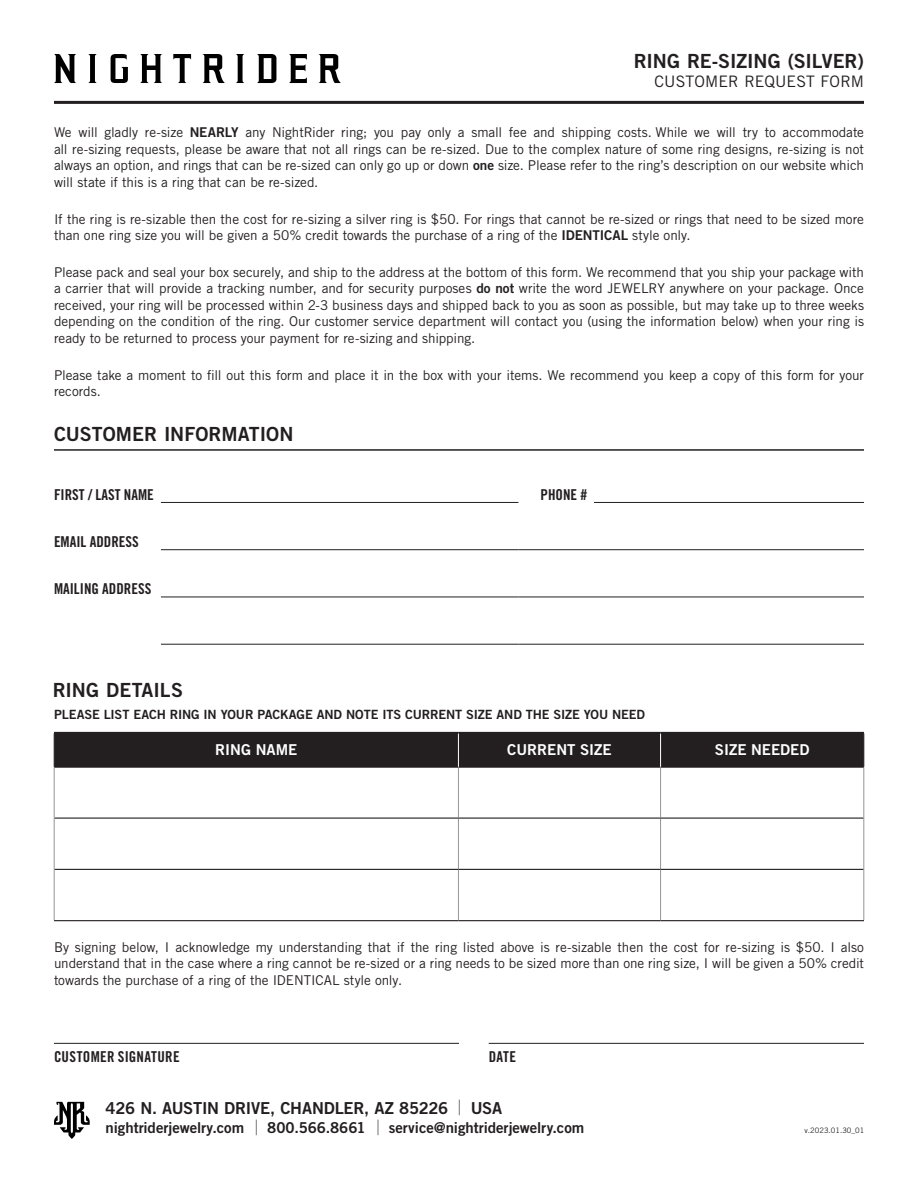
<style>
.page{position:relative;width:918px;height:1188px;background:#fff}
.page>*{position:absolute;margin:0;border:0;box-sizing:border-box;transform-origin:0 0}
.t1{font:19.5px "Trade Gothic LT Std Bd 2";color:#231f20}
.t2{font:16.5px "Trade Gothic LT Std Bd 2";letter-spacing:-.015em;color:#231f20}
.t3{font:15.9px "Trade Gothic LT Std";letter-spacing:.005em;color:#231f20}
.t4{font:15px "Trade Gothic LT Std Bd Cn 20";color:#231f20}
.t5{font:15px "Trade Gothic LT Std Bd 2";letter-spacing:-.005em;color:#231f20}
.t6{font:15px "Trade Gothic LT Std Bd 2";color:#fff}
.t7{font:13.5px/16.5px "Trade Gothic LT Std";letter-spacing:-.005em;color:#231f20;text-align:justify}
.t8{font:12.75px "Trade Gothic LT Std Bd 2";letter-spacing:-.01em;color:#231f20}
.t9{font:7.5px "Trade Gothic LT Std";color:#231f20}
.s1{font-family:"Trade Gothic LT Std Bd 2"}
.s2{font-family:"Trade Gothic LT Std";font-size:21px}
</style>
<div class="page">
<div style="left:55px;top:733px;width:809px;height:34px;background:#231f20"></div>
<hr style="left:489px;top:1043px;width:375px;height:1px;background:#231f20">
<hr style="left:54px;top:1043px;width:405px;height:1px;background:#231f20">
<hr style="left:54px;top:767px;width:404px;height:1px;background:#231f20">
<hr style="left:458px;top:767px;width:203px;height:1px;background:#231f20">
<hr style="left:661px;top:767px;width:203px;height:1px;background:#231f20">
<hr style="left:458px;top:733px;width:1px;height:34px;background:#fff">
<hr style="left:660px;top:733px;width:1px;height:34px;background:#fff">
<hr style="left:54px;top:732px;width:404px;height:1px;background:#231f20">
<hr style="left:458px;top:732px;width:203px;height:1px;background:#231f20">
<hr style="left:661px;top:732px;width:203px;height:1px;background:#231f20">
<hr style="left:458px;top:768px;width:1px;height:50px;background:#939598">
<hr style="left:660px;top:768px;width:1px;height:50px;background:#939598">
<hr style="left:458px;top:819px;width:1px;height:50px;background:#939598">
<hr style="left:660px;top:819px;width:1px;height:50px;background:#939598">
<hr style="left:458px;top:870px;width:1px;height:50px;background:#939598">
<hr style="left:660px;top:870px;width:1px;height:50px;background:#939598">
<hr style="left:54px;top:818px;width:404px;height:1px;background:#231f20">
<hr style="left:458px;top:818px;width:203px;height:1px;background:#231f20">
<hr style="left:661px;top:818px;width:203px;height:1px;background:#231f20">
<hr style="left:54px;top:869px;width:404px;height:1px;background:#231f20">
<hr style="left:458px;top:869px;width:203px;height:1px;background:#231f20">
<hr style="left:661px;top:869px;width:203px;height:1px;background:#231f20">
<hr style="left:54px;top:920px;width:404px;height:1px;background:#231f20">
<hr style="left:458px;top:920px;width:203px;height:1px;background:#231f20">
<hr style="left:661px;top:920px;width:203px;height:1px;background:#231f20">
<hr style="left:54px;top:733px;width:1px;height:34px;background:#231f20">
<hr style="left:864px;top:733px;width:1px;height:34px;background:#231f20">
<hr style="left:54px;top:768px;width:1px;height:50px;background:#939598">
<hr style="left:864px;top:768px;width:1px;height:50px;background:#939598">
<hr style="left:54px;top:818px;width:1px;height:51px;background:#939598">
<hr style="left:864px;top:818px;width:1px;height:51px;background:#939598">
<hr style="left:54px;top:869px;width:1px;height:51px;background:#939598">
<hr style="left:864px;top:869px;width:1px;height:51px;background:#939598">
<hr style="left:161px;top:644px;width:357px;height:1px;background:#231f20">
<hr style="left:518px;top:644px;width:76px;height:1px;background:#231f20">
<hr style="left:594px;top:644px;width:270px;height:1px;background:#231f20">
<hr style="left:161px;top:597px;width:357px;height:1px;background:#231f20">
<hr style="left:518px;top:597px;width:76px;height:1px;background:#231f20">
<hr style="left:594px;top:597px;width:270px;height:1px;background:#231f20">
<hr style="left:161px;top:549px;width:357px;height:1px;background:#231f20">
<hr style="left:518px;top:549px;width:76px;height:1px;background:#231f20">
<hr style="left:594px;top:549px;width:270px;height:1px;background:#231f20">
<hr style="left:594px;top:502px;width:270px;height:1px;background:#231f20">
<hr style="left:161px;top:502px;width:357px;height:1px;background:#231f20">
<hr style="left:54px;top:449px;width:810px;height:2px;background:#231f20">
<svg style="left:54px;top:1102px;width:36px;height:37px"></svg>
<hr style="left:54px;top:101px;width:810px;height:3px;background:#231f20">
<svg style="left:54px;top:54px;width:287px;height:29px"></svg>
<p class="t1" style="left:634px;top:49px;width:232px">RING RE-SIZING (SILVER)</p>
<p class="t3" style="left:654px;top:72px;width:211px">CUSTOMER REQUEST FORM</p>
<p class="t7" style="left:54px;top:124px;width:812px">We will gladly re-size <span class="s1">NEARLY</span> any NightRider ring; you pay only a small fee and shipping costs. While we will try to accommodate all re-sizing requests, please be aware that not all rings can be re-sized. Due to the complex nature of some ring designs, re-sizing is not always an option, and rings that can be re-sized can only go up or down <span class="s1">one</span> size. Please refer to the ring’s description on our website which will state if this is a ring that can be re-sized.</p>
<p class="t7" style="left:54px;top:211px;width:812px">If the ring is re-sizable then the cost for re-sizing a silver ring is $50. For rings that cannot be re-sized or rings that need to be sized more than one ring size you will be given a 50% credit towards the purchase of a ring of the <span class="s1">IDENTICAL</span> style only.</p>
<p class="t7" style="left:54px;top:264px;width:812px">Please pack and seal your box securely, and ship to the address at the bottom of this form. We recommend that you ship your package with a carrier that will provide a tracking number, and for security purposes <span class="s1">do not</span> write the word JEWELRY anywhere on your package. Once received, your ring will be processed within 2-3 business days and shipped back to you as soon as possible, but may take up to three weeks depending on the condition of the ring. Our customer service department will contact you (using the information below) when your ring is ready to be returned to process your payment for re-sizing and shipping.</p>
<p class="t7" style="left:54px;top:366px;width:812px">Please take a moment to fill out this form and place it in the box with your items. We recommend you keep a copy of this form for your records.</p>
<p class="t1" style="left:54px;top:422px;width:241px">CUSTOMER INFORMATION</p>
<p class="t4" style="left:54px;top:485px;width:101px">FIRST / LAST NAME</p>
<p class="t4" style="left:541px;top:485px;width:48px">PHONE #</p>
<p class="t4" style="left:54px;top:533px;width:86px">EMAIL ADDRESS</p>
<p class="t4" style="left:54px;top:580px;width:99px">MAILING ADDRESS</p>
<p class="t1" style="left:53px;top:678px;width:132px">RING DETAILS</p>
<p class="t8" style="left:54px;top:707px;width:593px">PLEASE LIST EACH RING IN YOUR PACKAGE AND NOTE ITS CURRENT SIZE AND THE SIZE YOU NEED</p>
<p class="t6" style="left:215px;top:741px;width:84px">RING NAME</p>
<p class="t6" style="left:507px;top:741px;width:106px">CURRENT SIZE</p>
<p class="t6" style="left:715px;top:741px;width:96px">SIZE NEEDED</p>
<p class="t7" style="left:54px;top:939px;width:812px">By signing below, I acknowledge my understanding that if the ring listed above is re-sizable then the cost for re-sizing is $50. I also understand that in the case where a ring cannot be re-sized or a ring needs to be sized more than one ring size, I will be given a 50% credit towards the purchase of a ring of the IDENTICAL style only.</p>
<p class="t4" style="left:54px;top:1048px;width:127px">CUSTOMER SIGNATURE</p>
<p class="t2" style="left:106px;top:1098px;width:398px">426 N. AUSTIN DRIVE, CHANDLER, AZ 85226 <span class="s2">|</span> USA</p>
<p class="t5" style="left:106px;top:1118px;width:480px">nightriderjewelry.com <span class="s2">|</span> 800.566.8661 <span class="s2">|</span> service@nightriderjewelry.com</p>
<p class="t4" style="left:489px;top:1048px;width:29px">DATE</p>
<p class="t9" style="left:805px;top:1125px;width:61px">v.2023.01.30_01</p>
</div>
